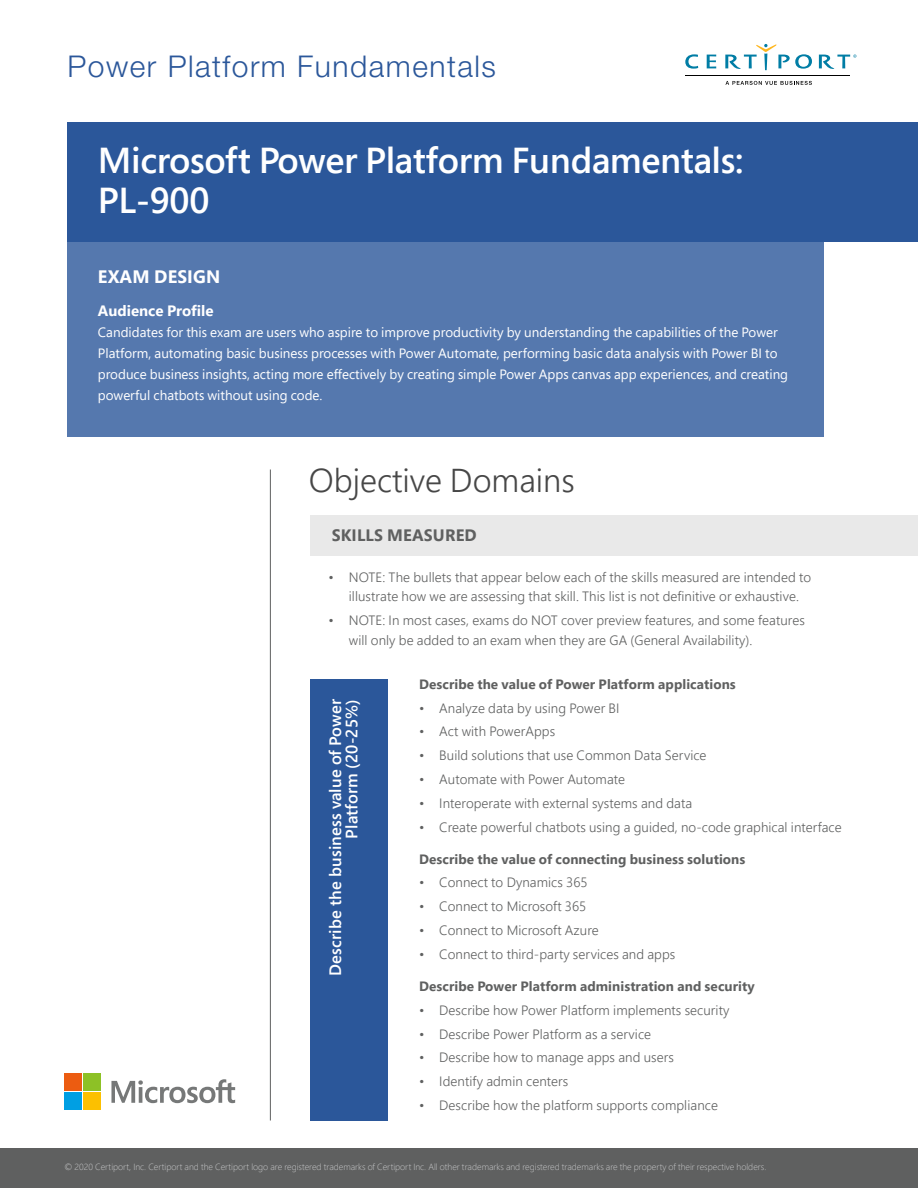
<style>
.page{position:relative;width:918px;height:1188px;background:#fff}
.page>*{position:absolute;margin:0;border:0;box-sizing:border-box;transform-origin:0 0}
.t1{font:600 36px/40.5px "Segoe Pro";letter-spacing:-.01em;color:#fff}
.t2{font:300 33px "Segoe Pro";color:#474747}
.t3{font:300 30px "Helvetica Neue LT Std";letter-spacing:.05em;color:#2b579a}
.t4{font:700 18px "Segoe Pro";letter-spacing:.01em;color:#fff}
.t5{font:600 16.5px/16.5px "Segoe Pro";letter-spacing:.01em;color:#fff;text-align:right}
.t6{font:700 16.5px "Segoe Pro";letter-spacing:.01em;color:#5f6060}
.t7{font:700 15px "Segoe Pro";color:#fff}
.t8{font:300 13.5px/19.5px "Segoe Pro";letter-spacing:.005em;color:#5f6060;text-align:center}
.t9{font:13.5px/21px "Segoe Pro";color:#fff}
.t10{font:700 13.5px "Segoe Pro";letter-spacing:.005em;color:#5f6060}
.t11{font:300 9px "Segoe Pro";color:#c9cacb}
</style>
<div class="page">
<div style="left:0;top:1148px;width:918px;height:40px;background:#5f6060"></div>
<div style="left:68px;top:198px;width:756px;height:239px;background:#5578ae"></div>
<div style="left:68px;top:123px;width:850px;height:119px;background:#2b579a"></div>
<svg style="left:685px;top:54px;width:13px;height:15px"></svg>
<svg style="left:707px;top:55px;width:9px;height:13px"></svg>
<svg style="left:725px;top:44px;width:87px;height:26px"></svg>
<svg style="left:819px;top:55px;width:37px;height:14px"></svg>
<svg style="left:725px;top:81px;width:87px;height:4px"></svg>
<hr style="left:685px;top:75px;width:165px;height:1px;background:#000">
<div style="left:310px;top:515px;width:608px;height:41px;background:#e9e9e9"></div>
<hr style="left:270px;top:470px;width:1px;height:651px;background:#5f6060">
<div style="left:310px;top:679px;width:78px;height:441px;background:#2b579a"></div>
<svg style="left:111px;top:1079px;width:124px;height:24px"></svg>
<div style="left:64px;top:1074px;width:17px;height:17px;background:#ec5c11"></div>
<div style="left:83px;top:1074px;width:18px;height:17px;background:#8dc126"></div>
<div style="left:64px;top:1093px;width:17px;height:17px;background:#009fe3"></div>
<div style="left:83px;top:1093px;width:18px;height:17px;background:#fcc000"></div>
<h3 class="t3" style="left:68px;top:48px;width:430px">Power Platform Fundamentals</h3>
<h1 class="t1" style="left:98px;top:139px;width:647px">Microsoft Power Platform Fundamentals:<br>PL-900</h1>
<h3 class="t4" style="left:98px;top:264px;width:124px">EXAM DESIGN</h3>
<p class="t7" style="left:98px;top:300px;width:117px">Audience Profile</p>
<p class="t9" style="left:98px;top:321px;width:692px">Candidates for this exam are users who aspire to improve productivity by understanding the capabilities of the Power Platform, automating basic business processes with Power Automate, performing basic data analysis with Power BI to produce business insights, acting more effectively by creating simple Power Apps canvas app experiences, and creating powerful chatbots without using code.</p>
<h2 class="t2" style="left:309px;top:458px;width:267px">Objective Domains</h2>
<p class="t6" style="left:332px;top:523px;width:147px">SKILLS MEASURED</p>
<p class="t8" style="left:329px;top:567px;width:484px">• NOTE: The bullets that appear below each of the skills measured are intended to illustrate how we are assessing that skill. This list is not definitive or exhaustive.</p>
<p class="t8" style="left:349px;top:610px;width:457px;text-align:left;text-indent:-20px">• NOTE: In most cases, exams do NOT cover preview features, and some features will only be added to an exam when they are GA (General Availability).</p>
<p class="t5" style="left:327px;top:976px;width:278px;rotate:-90deg">Describe the business value of Power<br>Platform (20-25%)</p>
<p class="t10" style="left:419px;top:674px;width:318px">Describe the value of Power Platform applications</p>
<p class="t8" style="left:419px;top:698px;width:202px">• Analyze data by using Power BI</p>
<p class="t8" style="left:419px;top:721px;width:138px">• Act with PowerApps</p>
<p class="t8" style="left:419px;top:745px;width:289px">• Build solutions that use Common Data Service</p>
<p class="t8" style="left:419px;top:769px;width:208px">• Automate with Power Automate</p>
<p class="t8" style="left:419px;top:793px;width:275px">• Interoperate with external systems and data</p>
<p class="t8" style="left:419px;top:817px;width:424px">• Create powerful chatbots using a guided, no-code graphical interface</p>
<p class="t10" style="left:419px;top:849px;width:328px">Describe the value of connecting business solutions</p>
<p class="t8" style="left:419px;top:873px;width:170px">• Connect to Dynamics 365</p>
<p class="t8" style="left:419px;top:896px;width:169px">• Connect to Microsoft 365</p>
<p class="t8" style="left:419px;top:920px;width:181px">• Connect to Microsoft Azure</p>
<p class="t8" style="left:419px;top:944px;width:258px">• Connect to third-party services and apps</p>
<p class="t10" style="left:419px;top:977px;width:337px">Describe Power Platform administration and security</p>
<p class="t8" style="left:419px;top:1000px;width:312px">• Describe how Power Platform implements security</p>
<p class="t8" style="left:419px;top:1024px;width:234px">• Describe Power Platform as a service</p>
<p class="t8" style="left:419px;top:1048px;width:256px">• Describe how to manage apps and users</p>
<p class="t8" style="left:419px;top:1071px;width:151px">• Identify admin centers</p>
<p class="t8" style="left:419px;top:1095px;width:300px">• Describe how the platform supports compliance</p>
<p class="t11" style="left:64px;top:1160px;width:703px">© 2020 Certiport, Inc. Certiport and the Certiport logo are registered trademarks of Certiport Inc. All other trademarks and registered trademarks are the property of their respective holders.</p>
</div>
